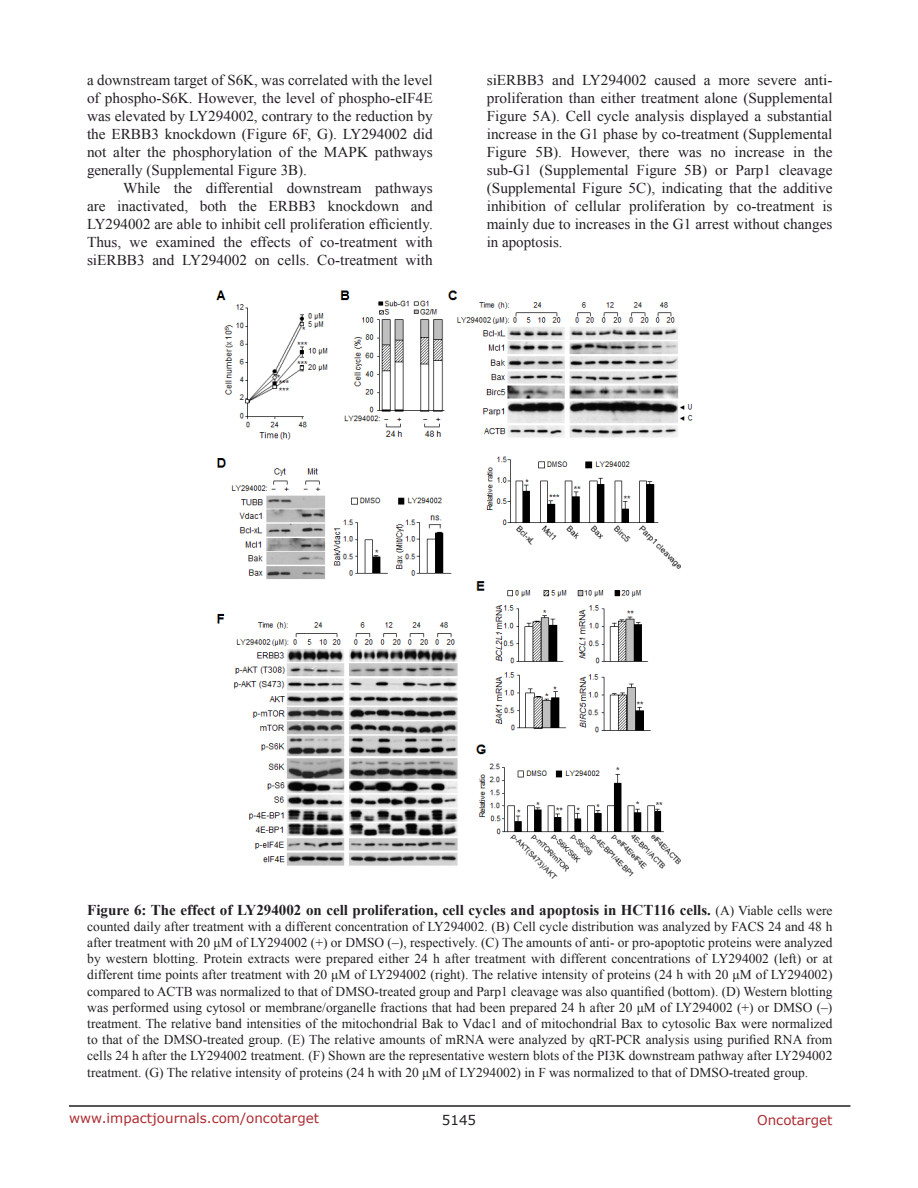
<style>
.page{position:relative;width:918px;height:1188px;background:#fff}
.page>*{position:absolute;margin:0;border:0;box-sizing:border-box;transform-origin:0 0}
.BodyText{font:15px/18px "Times New Roman";color:#221f22;text-align:justify}
.FigureText{font:700 15px "Times New Roman";color:#221f22}
.FigureText-2{font:13.5px/16.2px "Times New Roman";color:#221f22;text-align:justify}
.t1{font:13.5px "Verdana";color:#ac2b31}
.t2{font:13.5px "Verdana";color:#221f22}
.s1{font-weight:400;font-size:13.5px}
</style>
<div class="page">
<hr style="left:69px;top:1105px;width:781px;height:2px;background:#231f20">
<img style="left:216px;top:290px;width:477px;height:589px">
<p class="BodyText" style="left:87px;top:71px;width:347px">a downstream target of S6K, was correlated with the level of phospho-S6K. However, the level of phospho-eIF4E was elevated by LY294002, contrary to the reduction by the ERBB3 knockdown (Figure 6F, G). LY294002 did not alter the phosphorylation of the MAPK pathways generally (Supplemental Figure 3B).</p>
<p class="BodyText" style="left:87px;top:179px;width:347px;text-indent:36px">While the differential downstream pathways are inactivated, both the ERBB3 knockdown and LY294002 are able to inhibit cell proliferation efficiently.<br>Thus, we examined the effects of co-treatment with siERBB3 and LY294002 on cells. Co-treatment with</p>
<p class="BodyText" style="left:487px;top:71px;width:347px">siERBB3 and LY294002 caused a more severe anti&shy;proliferation than either treatment alone (Supplemental Figure 5A). Cell cycle analysis displayed a substantial increase in the G1 phase by co-treatment (Supplemental Figure 5B). However, there was no increase in the sub-G1 (Supplemental Figure 5B) or Parp1 cleavage (Supplemental Figure 5C), indicating that the additive inhibition of cellular proliferation by co-treatment is mainly due to increases in the G1 arrest without changes in apoptosis.</p>
<p class="FigureText" style="left:87px;top:899px;width:747px">Figure 6: The effect of LY294002 on cell proliferation, cell cycles and apoptosis in HCT116 cells. <span class="s1">(A) Viable cells were</span></p>
<p class="FigureText-2" style="left:87px;top:918px;width:747px">counted daily after treatment with a different concentration of LY294002. (B) Cell cycle distribution was analyzed by FACS 24 and 48 h after treatment with 20 μM of LY294002 (+) or DMSO (–), respectively. (C) The amounts of anti- or pro-apoptotic proteins were analyzed by western blotting. Protein extracts were prepared either 24 h after treatment with different concentrations of LY294002 (left) or at different time points after treatment with 20 μM of LY294002 (right). The relative intensity of proteins (24 h with 20 μM of LY294002) compared to ACTB was normalized to that of DMSO-treated group and Parp1 cleavage was also quantified (bottom). (D) Western blotting was performed using cytosol or membrane/organelle fractions that had been prepared 24 h after 20 μM of LY294002 (+) or DMSO (–) treatment. The relative band intensities of the mitochondrial Bak to Vdac1 and of mitochondrial Bax to cytosolic Bax were normalized to that of the DMSO-treated group. (E) The relative amounts of mRNA were analyzed by qRT-PCR analysis using purified RNA from cells 24 h after the LY294002 treatment. (F) Shown are the representative western blots of the PI3K downstream pathway after LY294002 treatment. (G) The relative intensity of proteins (24 h with 20 μM of LY294002) in F was normalized to that of DMSO-treated group.</p>
<p class="t1" style="left:69px;top:1109px;width:252px">www.impactjournals.com/oncotarget</p>
<p class="t2" style="left:442px;top:1111px;width:36px">5145</p>
<p class="t1" style="left:757px;top:1111px;width:77px">Oncotarget</p>
</div>
